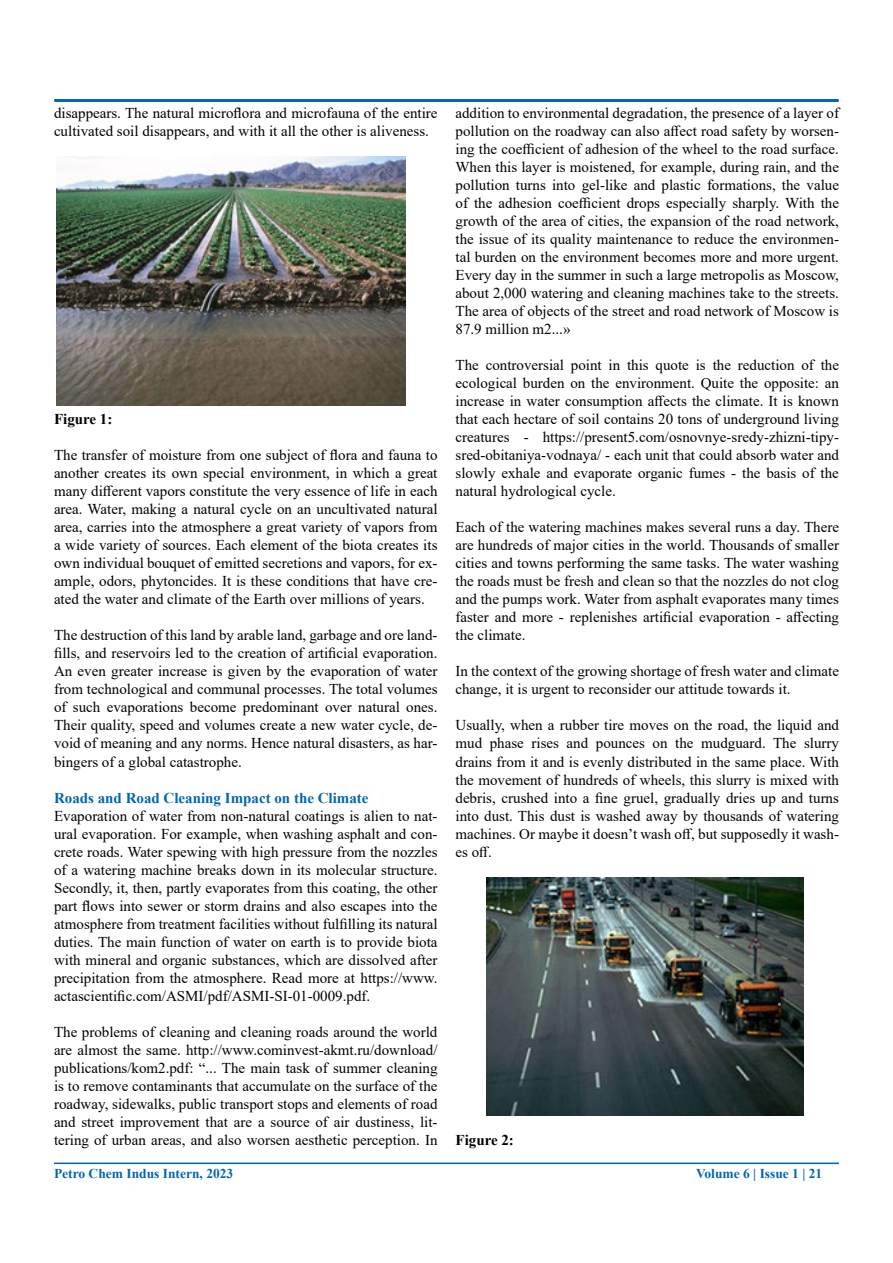
<style>
.page{position:relative;width:893px;height:1263px;background:#fff}
.page>*{position:absolute;margin:0;border:0;box-sizing:border-box;transform-origin:0 0}
.t1{font:15px/18px "Times New Roman";color:#000;text-align:justify}
.t2{font:700 15px "Times New Roman";color:#0066b3}
.t3{font:700 15px "Times New Roman";color:#000}
.t4{font:700 13.5px "Times New Roman";color:#0066b3}
</style>
<div class="page">
<div style="left:54px;top:99px;width:785px;height:3px;border:2px solid #0066b3"></div>
<hr style="left:54px;top:1162px;width:785px;height:2px;background:#0066b3">
<img style="left:56px;top:157px;width:349px;height:248px">
<img style="left:486px;top:878px;width:317px;height:238px">
<p class="t1" style="left:54px;top:104px;width:385px">disappears. The natural microflora and microfauna of the entire cultivated soil disappears, and with it all the other is aliveness.</p>
<p class="t3" style="left:54px;top:409px;width:60px">Figure 1:</p>
<p class="t1" style="left:54px;top:446px;width:385px">The transfer of moisture from one subject of flora and fauna to another creates its own special environment, in which a great many different vapors constitute the very essence of life in each area. Water, making a natural cycle on an uncultivated natural area, carries into the atmosphere a great variety of vapors from a wide variety of sources. Each element of the biota creates its own individual bouquet of emitted secretions and vapors, for ex&shy;ample, odors, phytoncides. It is these conditions that have cre&shy;ated the water and climate of the Earth over millions of years.</p>
<p class="t1" style="left:54px;top:626px;width:385px">The destruction of this land by arable land, garbage and ore land&shy;fills, and reservoirs led to the creation of artificial evaporation.<br>An even greater increase is given by the evaporation of water from technological and communal processes. The total volumes of such evaporations become predominant over natural ones.<br>Their quality, speed and volumes create a new water cycle, de&shy;void of meaning and any norms. Hence natural disasters, as har&shy;bingers of a global catastrophe.</p>
<p class="t2" style="left:54px;top:787px;width:316px">Roads and Road Cleaning Impact on the Climate</p>
<p class="t1" style="left:54px;top:806px;width:385px">Evaporation of water from non-natural coatings is alien to nat&shy;ural evaporation. For example, when washing asphalt and con&shy;crete roads. Water spewing with high pressure from the nozzles of a watering machine breaks down in its molecular structure.<br>Secondly, it, then, partly evaporates from this coating, the other part flows into sewer or storm drains and also escapes into the atmosphere from treatment facilities without fulfilling its natural duties. The main function of water on earth is to provide biota with mineral and organic substances, which are dissolved after precipitation from the atmosphere. Read more at https://www. actascientific.com/ASMI/pdf/ASMI-SI-01-0009.pdf.</p>
<p class="t1" style="left:54px;top:1022px;width:385px">The problems of cleaning and cleaning roads around the world are almost the same. http://www.cominvest-akmt.ru/download/ publications/kom2.pdf: “... The main task of summer cleaning is to remove contaminants that accumulate on the surface of the roadway, sidewalks, public transport stops and elements of road and street improvement that are a source of air dustiness, lit&shy;tering of urban areas, and also worsen aesthetic perception. In</p>
<p class="t1" style="left:455px;top:104px;width:385px">addition to environmental degradation, the presence of a layer of pollution on the roadway can also affect road safety by worsen&shy;ing the coefficient of adhesion of the wheel to the road surface.<br>When this layer is moistened, for example, during rain, and the pollution turns into gel-like and plastic formations, the value of the adhesion coefficient drops especially sharply. With the growth of the area of cities, the expansion of the road network, the issue of its quality maintenance to reduce the environmen&shy;tal burden on the environment becomes more and more urgent.<br>Every day in the summer in such a large metropolis as Moscow, about 2,000 watering and cleaning machines take to the streets.<br>The area of objects of the street and road network of Moscow is 87.9 million m2...»</p>
<p class="t1" style="left:455px;top:356px;width:385px">The controversial point in this quote is the reduction of the ecological burden on the environment. Quite the opposite: an increase in water consumption affects the climate. It is known that each hectare of soil contains 20 tons of underground living creatures - https://present5.com/osnovnye-sredy-zhizni-tipy&shy;sred-obitaniya-vodnaya/ - each unit that could absorb water and slowly exhale and evaporate organic fumes - the basis of the natural hydrological cycle.</p>
<p class="t1" style="left:455px;top:518px;width:385px">Each of the watering machines makes several runs a day. There are hundreds of major cities in the world. Thousands of smaller cities and towns performing the same tasks. The water washing the roads must be fresh and clean so that the nozzles do not clog and the pumps work. Water from asphalt evaporates many times faster and more - replenishes artificial evaporation - affecting the climate.</p>
<p class="t1" style="left:455px;top:662px;width:385px">In the context of the growing shortage of fresh water and climate change, it is urgent to reconsider our attitude towards it.</p>
<p class="t1" style="left:455px;top:716px;width:385px">Usually, when a rubber tire moves on the road, the liquid and mud phase rises and pounces on the mudguard. The slurry drains from it and is evenly distributed in the same place. With the movement of hundreds of wheels, this slurry is mixed with debris, crushed into a fine gruel, gradually dries up and turns into dust. This dust is washed away by thousands of watering machines. Or maybe it doesn’t wash off, but supposedly it wash&shy;es off.</p>
<p class="t3" style="left:455px;top:1129px;width:60px">Figure 2:</p>
<p class="t4" style="left:54px;top:1164px;width:181px">Petro Chem Indus Intern, 2023</p>
<p class="t4" style="left:696px;top:1163px;width:128px">Volume 6 | Issue 1 | 21</p>
</div>
